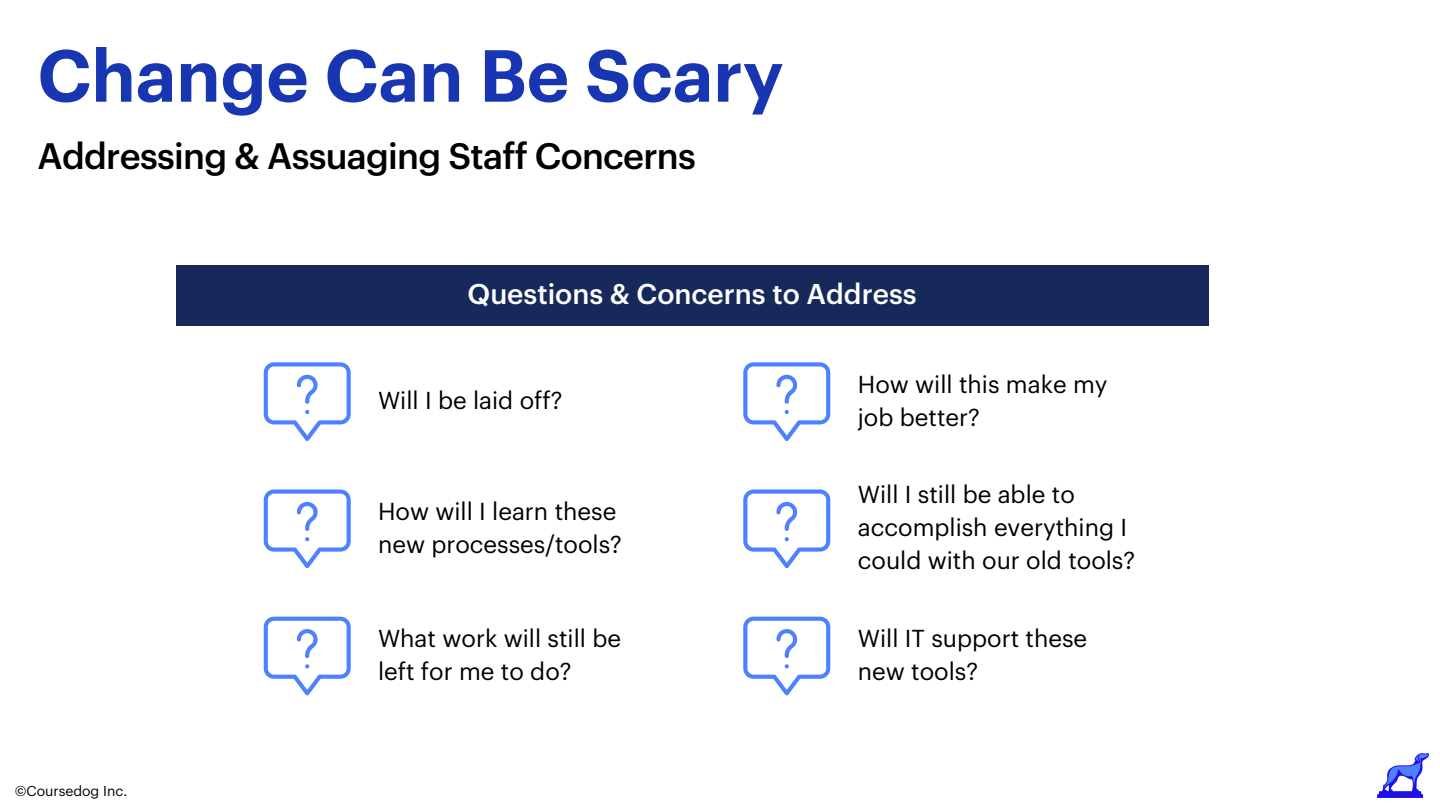
<style>
.page{position:relative;width:1440px;height:810px;background:#fff}
.page>*{position:absolute;margin:0;border:0;box-sizing:border-box;transform-origin:0 0}
.t1{font:600 72px "Graphik";color:#1836b2}
.t2{font:500 36px "Graphik";letter-spacing:-.02em;color:#000}
.t3{font:500 28px "Graphik";color:#fff}
.t4{font:24px/33px "Graphik";color:#000}
.t5{font:14px "Graphik";color:#000}
</style>
<div class="page">
<img style="left:1377px;top:754px;width:51px;height:44px">
<svg style="left:264px;top:362px;width:87px;height:79px"></svg>
<svg style="left:264px;top:490px;width:87px;height:78px"></svg>
<svg style="left:264px;top:617px;width:87px;height:78px"></svg>
<svg style="left:743px;top:362px;width:87px;height:79px"></svg>
<svg style="left:743px;top:490px;width:87px;height:78px"></svg>
<svg style="left:743px;top:617px;width:87px;height:78px"></svg>
<div style="left:177px;top:265px;width:1032px;height:61px;background:#17295b"></div>
<h1 class="t1" style="left:38px;top:43px;width:748px">Change Can Be Scary</h1>
<h2 class="t2" style="left:38px;top:140px;width:660px">Addressing &amp; Assuaging Staff Concerns</h2>
<p class="t3" style="left:468px;top:281px;width:451px">Questions &amp; Concerns to Address</p>
<p class="t5" style="left:15px;top:784px;width:114px">©Coursedog Inc.</p>
<p class="t4" style="left:378px;top:385px;width:186px">Will I be laid off?</p>
<p class="t4" style="left:378px;top:496px;width:245px">How will I learn these new processes/tools?</p>
<p class="t4" style="left:378px;top:623px;width:244px">What work will still be left for me to do?</p>
<p class="t4" style="left:858px;top:369px;width:251px">How will this make my job better?</p>
<p class="t4" style="left:858px;top:479px;width:279px">Will I still be able to accomplish everything I could with our old tools?</p>
<p class="t4" style="left:858px;top:623px;width:231px">Will IT support these new tools?</p>
</div>
